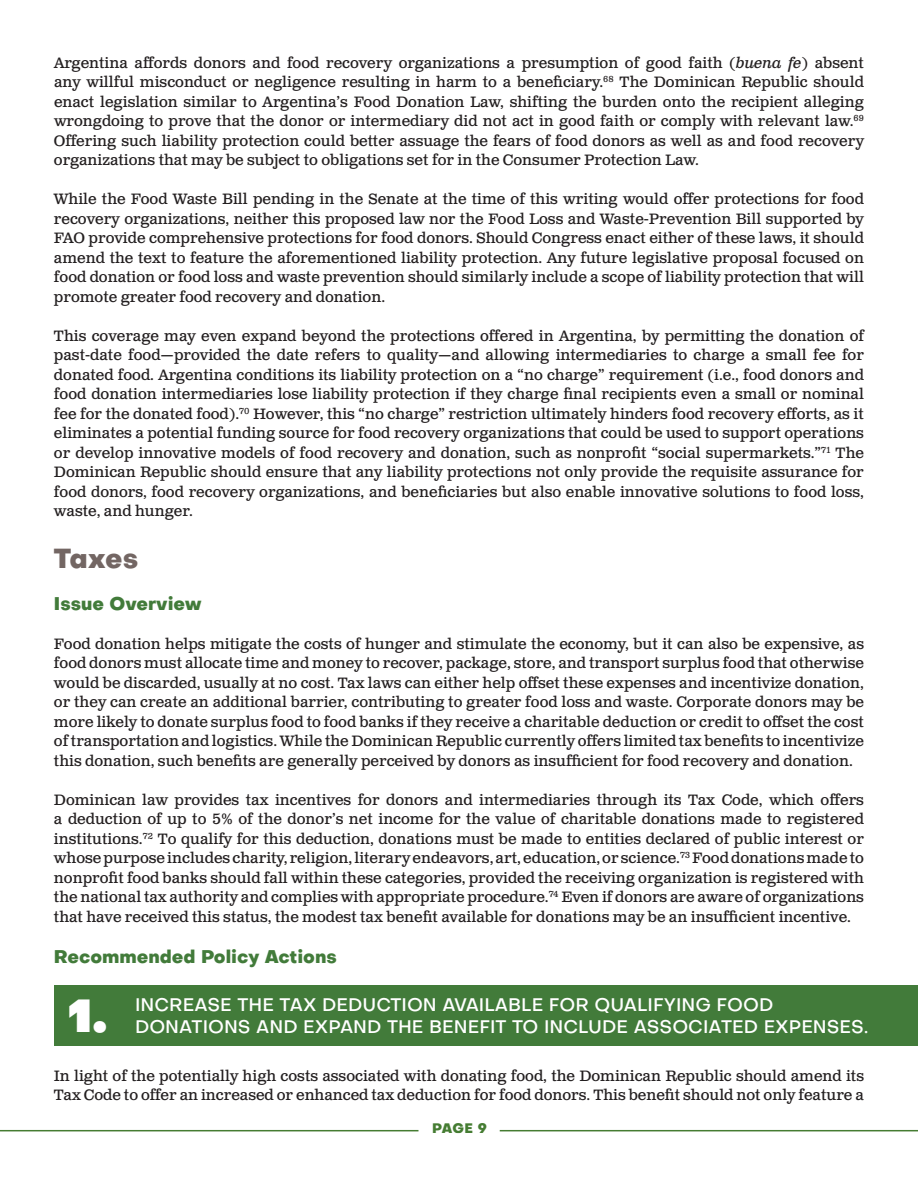
<style>
.page{position:relative;width:918px;height:1188px;background:#fff}
.page>*{position:absolute;margin:0;border:0;box-sizing:border-box;transform-origin:0 0}
.t1{font:45px "Objectivity Super";color:#fff}
.heading_2{font:800 27px "Objectivity";letter-spacing:-.015em;color:#736663}
.t2{font:500 18px "Objectivity";color:#fff}
.heading_2-2{font:800 18px "Objectivity";color:#427b3a}
.t3{font:15px/19.5px "Clarendon Text Pro";color:#231f20;text-align:justify}
.t4{font:800 13.5px "Objectivity";color:#457c32}
.s1{font-style:italic}
</style>
<div class="page">
<hr style="left:0;top:1130px;width:418px;height:1px;background:#457c32">
<hr style="left:500px;top:1130px;width:418px;height:1px;background:#457c32">
<div style="left:54px;top:985px;width:864px;height:61px;background:#427b3a"></div>
<p class="t3" style="left:54px;top:54px;width:812px">Argentina affords donors and food recovery organizations a presumption of good faith (<span class="s1">buena fe</span>) absent any willful misconduct or negligence resulting in harm to a beneficiary.<sup>68</sup> The Dominican Republic should enact legislation similar to Argentina’s Food Donation Law, shifting the burden onto the recipient alleging wrongdoing to prove that the donor or intermediary did not act in good faith or comply with relevant law.<sup>69<br></sup>Offering such liability protection could better assuage the fears of food donors as well as and food recovery organizations that may be subject to obligations set for in the Consumer Protection Law.</p>
<p class="t3" style="left:54px;top:190px;width:812px">While the Food Waste Bill pending in the Senate at the time of this writing would offer protections for food recovery organizations, neither this proposed law nor the Food Loss and Waste-Prevention Bill supported by FAO provide comprehensive protections for food donors. Should Congress enact either of these laws, it should amend the text to feature the aforementioned liability protection. Any future legislative proposal focused on food donation or food loss and waste prevention should similarly include a scope of liability protection that will promote greater food recovery and donation.</p>
<p class="t3" style="left:54px;top:327px;width:812px">This coverage may even expand beyond the protections offered in Argentina, by permitting the donation of past-date food—provided the date refers to quality—and allowing intermediaries to charge a small fee for donated food. Argentina conditions its liability protection on a “no charge” requirement (i.e., food donors and food donation intermediaries lose liability protection if they charge final recipients even a small or nominal fee for the donated food).<sup>70</sup> However, this “no charge” restriction ultimately hinders food recovery efforts, as it eliminates a potential funding source for food recovery organizations that could be used to support operations or develop innovative models of food recovery and donation, such as nonprofit “social supermarkets.”<sup>71</sup> The Dominican Republic should ensure that any liability protections not only provide the requisite assurance for food donors, food recovery organizations, and beneficiaries but also enable innovative solutions to food loss, waste, and hunger.</p>
<p class="heading_2" style="left:54px;top:538px;width:86px">Taxes</p>
<p class="heading_2-2" style="left:54px;top:590px;width:149px">Issue Overview</p>
<p class="t3" style="left:54px;top:635px;width:812px">Food donation helps mitigate the costs of hunger and stimulate the economy, but it can also be expensive, as food donors must allocate time and money to recover, package, store, and transport surplus food that otherwise would be discarded, usually at no cost. Tax laws can either help offset these expenses and incentivize donation, or they can create an additional barrier, contributing to greater food loss and waste. Corporate donors may be more likely to donate surplus food to food banks if they receive a charitable deduction or credit to offset the cost of transportation and logistics. While the Dominican Republic currently offers limited tax benefits to incentivize this donation, such benefits are generally perceived by donors as insufficient for food recovery and donation.</p>
<p class="t3" style="left:54px;top:791px;width:812px">Dominican law provides tax incentives for donors and intermediaries through its Tax Code, which offers a deduction of up to 5% of the donor’s net income for the value of charitable donations made to registered institutions.<sup>72</sup> To qualify for this deduction, donations must be made to entities declared of public interest or whose purpose includes charity, religion, literary endeavors, art, education, or science.<sup>73</sup> Food donations made to nonprofit food banks should fall within these categories, provided the receiving organization is registered with the national tax authority and complies with appropriate procedure.<sup>74</sup> Even if donors are aware of organizations that have received this status, the modest tax benefit available for donations may be an insufficient incentive.</p>
<p class="heading_2-2" style="left:54px;top:943px;width:284px">Recommended Policy Actions</p>
<p class="t1" style="left:68px;top:979px;width:41px">1.</p>
<p class="t2" style="left:135px;top:992px;width:640px">INCREASE THE TAX DEDUCTION AVAILABLE FOR QUALIFYING FOOD</p>
<p class="t2" style="left:135px;top:1015px;width:735px">DONATIONS AND EXPAND THE BENEFIT TO INCLUDE ASSOCIATED EXPENSES.</p>
<p class="t3" style="left:54px;top:1066px;width:812px">In light of the potentially high costs associated with donating food, the Dominican Republic should amend its<br>Tax Code to offer an increased or enhanced tax deduction for food donors. This benefit should not only feature a</p>
<p class="t4" style="left:432px;top:1118px;width:56px">PAGE 9</p>
</div>
